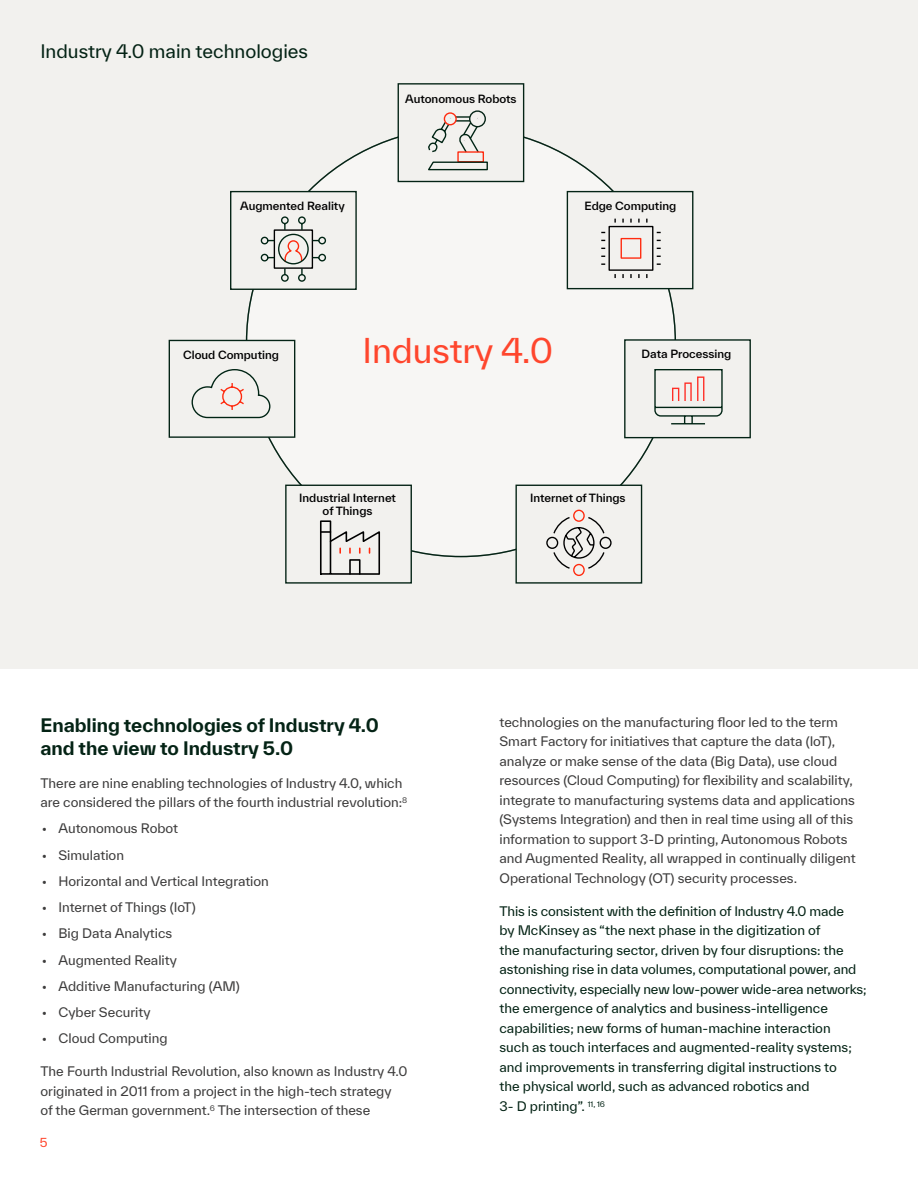
<style>
.page{position:relative;width:918px;height:1188px;background:#fff}
.page>*{position:absolute;margin:0;border:0;box-sizing:border-box;transform-origin:0 0}
.t1{font:33px "TWK Everett";color:#ff462d}
.t2{font:700 18px/22.5px "TWK Everett";color:#042315}
.t3{font:18px "TWK Everett";color:#042315}
.t4{font:12.75px/19.5px "TWK Everett";color:#3d3c3c}
.t5{font:12.75px/19.5px "TWK Everett";color:#042315}
.t6{font:12px "TWK Everett";color:#ff462d}
.t7{font:500 10.95px/12.5px "TWK Everett";color:#000;text-align:center}
</style>
<div class="page">
<div style="left:0;top:0;width:918px;height:669px;background:#f2f1ee"></div>
<div style="left:247px;top:128px;width:428px;height:429px;background:#f7f6f4;border-radius:50%"></div>
<div style="left:230px;top:191px;width:127px;height:99px;background:#f2f1ee;border:1px solid #042315"></div>
<div style="left:567px;top:191px;width:126px;height:98px;background:#f2f1ee;border:1px solid #042315"></div>
<div style="left:398px;top:83px;width:126px;height:99px;background:#f2f1ee;border:1px solid #042315"></div>
<div style="left:169px;top:340px;width:126px;height:98px;background:#f2f1ee;border:1px solid #042315"></div>
<div style="left:624px;top:339px;width:127px;height:99px;background:#f2f1ee;border:1px solid #042315"></div>
<div style="left:285px;top:485px;width:127px;height:99px;background:#f2f1ee;border:1px solid #042315"></div>
<div style="left:515px;top:485px;width:127px;height:99px;background:#f2f1ee;border:1px solid #042315"></div>
<svg style="left:654px;top:369px;width:69px;height:56px"></svg>
<svg style="left:260px;top:216px;width:67px;height:66px"></svg>
<div style="left:278px;top:234px;width:31px;height:30px;border:1px solid #002414;border-radius:50%"></div>
<svg style="left:428px;top:112px;width:60px;height:59px"></svg>
<svg style="left:546px;top:509px;width:66px;height:67px"></svg>
<svg style="left:601px;top:218px;width:60px;height:60px"></svg>
<div style="left:621px;top:238px;width:20px;height:21px;border:1px solid #ff2b0f"></div>
<div style="left:469px;top:110px;width:17px;height:17px;border:1px solid #042315;border-radius:50%"></div>
<svg style="left:191px;top:369px;width:80px;height:50px"></svg>
<svg style="left:320px;top:520px;width:61px;height:55px"></svg>
<h2 class="t3" style="left:40px;top:39px;width:269px">Industry 4.0 main technologies</h2>
<p class="t7" style="left:405px;top:93px;width:113px">Autonomous Robots</p>
<p class="t7" style="left:240px;top:199px;width:106px">Augmented Reality</p>
<p class="t7" style="left:585px;top:200px;width:93px">Edge Computing</p>
<h1 class="t1" style="left:363px;top:328px;width:192px">Industry 4.0</h1>
<p class="t7" style="left:183px;top:348px;width:97px">Cloud Computing</p>
<p class="t7" style="left:642px;top:348px;width:91px">Data Processing</p>
<p class="t7" style="left:299px;top:492px;width:98px">Industrial Internet of Things</p>
<p class="t7" style="left:530px;top:492px;width:97px">Internet of Things</p>
<h2 class="t2" style="left:40px;top:714px;width:340px">Enabling technologies of Industry 4.0 and the view to Industry 5.0</h2>
<p class="t4" style="left:40px;top:773px;width:368px">There are nine enabling technologies of Industry 4.0, which are considered the pillars of the fourth industrial revolution:<sup>8</sup></p>
<p class="t4" style="left:42px;top:819px;width:138px">• Autonomous Robot</p>
<p class="t4" style="left:42px;top:845px;width:84px">• Simulation</p>
<p class="t4" style="left:42px;top:871px;width:228px">• Horizontal and Vertical Integration</p>
<p class="t4" style="left:42px;top:897px;width:155px">• Internet of Things (IoT)</p>
<p class="t4" style="left:42px;top:924px;width:132px">• Big Data Analytics</p>
<p class="t4" style="left:42px;top:950px;width:136px">• Augmented Reality</p>
<p class="t4" style="left:42px;top:976px;width:199px">• Additive Manufacturing (AM)</p>
<p class="t4" style="left:42px;top:1002px;width:110px">• Cyber Security</p>
<p class="t4" style="left:42px;top:1029px;width:127px">• Cloud Computing</p>
<p class="t4" style="left:40px;top:1062px;width:369px">The Fourth Industrial Revolution, also known as Industry 4.0 originated in 2011 from a project in the high-tech strategy<br>of the German government.<sup>6</sup> The intersection of these</p>
<p class="t6" style="left:40px;top:1134px;width:9px">5</p>
<p class="t4" style="left:500px;top:712px;width:358px">technologies on the manufacturing floor led to the term Smart Factory for initiatives that capture the data (IoT), analyze or make sense of the data (Big Data), use cloud resources (Cloud Computing) for flexibility and scalability, integrate to manufacturing systems data and applications (Systems Integration) and then in real time using all of this information to support 3-D printing, Autonomous Robots and Augmented Reality, all wrapped in continually diligent Operational Technology (OT) security processes.</p>
<p class="t5" style="left:500px;top:901px;width:369px">This is consistent with the definition of Industry 4.0 made<br>by McKinsey as “the next phase in the digitization of<br>the manufacturing sector, driven by four disruptions: the astonishing rise in data volumes, computational power, and connectivity, especially new low-power wide-area networks; the emergence of analytics and business-intelligence capabilities; new forms of human-machine interaction<br>such as touch interfaces and augmented-reality systems; and improvements in transferring digital instructions to<br>the physical world, such as advanced robotics and<br>3- D printing”. <sup>11,</sup> <sup>16</sup></p>
</div>
